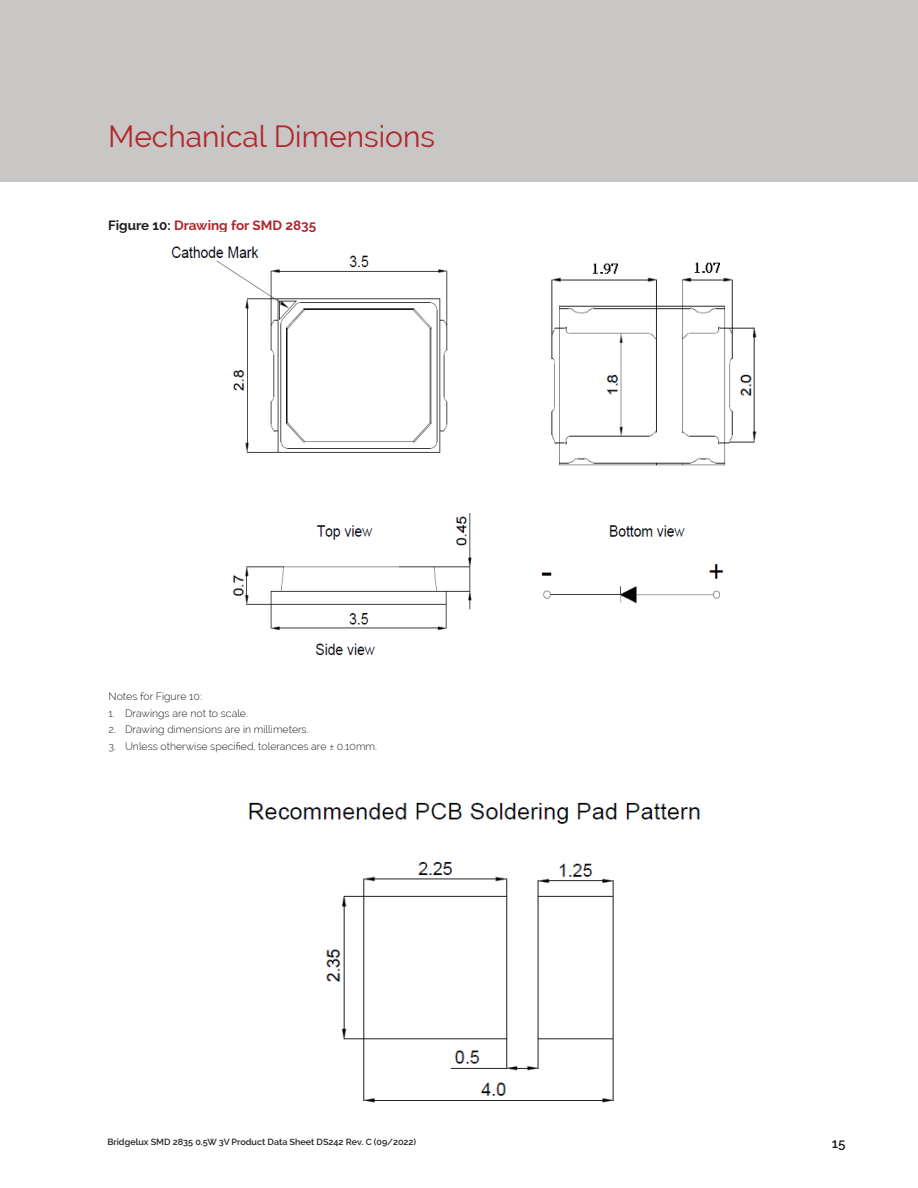
<style>
.page{position:relative;width:918px;height:1188px;background:#fff}
.page>*{position:absolute;margin:0;border:0;box-sizing:border-box;transform-origin:0 0}
.section_header{font:30px "Raleway";color:#b1272c}
.main_text_block{font:700 13.5px "Raleway";color:#b1272c}
.t1{font:600 13.5px "Raleway";color:#231f20}
.main_text_block-2{font:300 10.5px "Raleway";color:#231f20}
.t2{font:600 9px "Raleway";color:#231f20}
.s1{color:#231f20}
</style>
<div class="page">
<div style="left:0;top:0;width:918px;height:182px;background:#c8c7c6"></div>
<img style="left:171px;top:246px;width:553px;height:410px">
<img style="left:249px;top:802px;width:452px;height:301px">
<img style="left:521px;top:246px;width:236px;height:235px">
<p class="section_header" style="left:108px;top:119px;width:328px">Mechanical Dimensions</p>
<p class="main_text_block" style="left:108px;top:218px;width:210px"><span class="s1">Figure 10:</span> Drawing for SMD 2835</p>
<p class="main_text_block-2" style="left:109px;top:690px;width:95px">Notes for Figure 10:</p>
<p class="main_text_block-2" style="left:109px;top:707px;width:141px">1. Drawings are not to scale.</p>
<p class="main_text_block-2" style="left:109px;top:723px;width:202px">2. Drawing dimensions are in millimeters.</p>
<p class="main_text_block-2" style="left:109px;top:740px;width:270px">3. Unless otherwise specified, tolerances are ± 0.10mm.</p>
<p class="t2" style="left:107px;top:1137px;width:310px">Bridgelux SMD 2835 0.5W 3V Product Data Sheet DS242 Rev. C (09/2022)</p>
<p class="t1" style="left:832px;top:1136px;width:15px">15</p>
</div>
